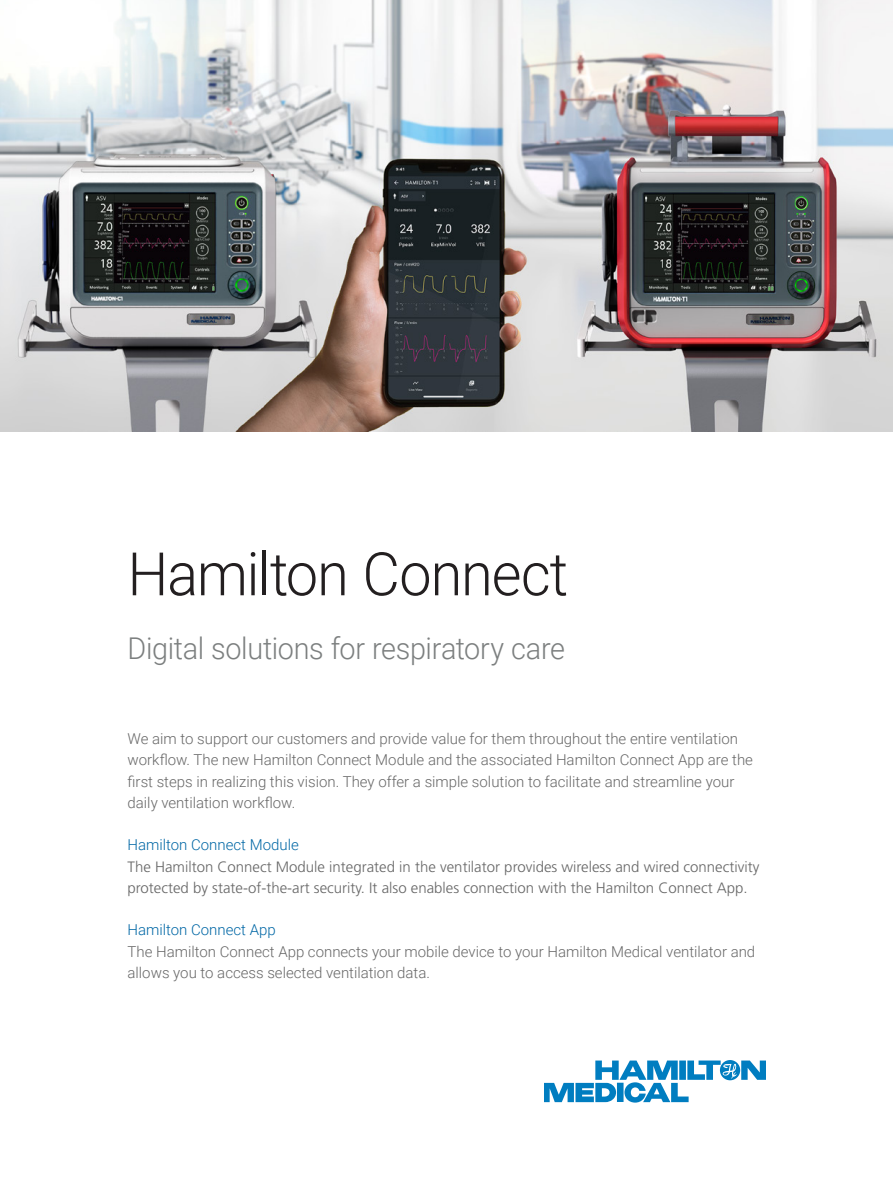
<style>
.page{position:relative;width:893px;height:1188px;background:#fff}
.page>*{position:absolute;margin:0;border:0;box-sizing:border-box;transform-origin:0 0}
.headline_small{font:300 60px "Roboto";letter-spacing:-.015em;color:#231f20;scale:.96 1}
.headline_small-2{font:300 30px "Roboto";letter-spacing:-.015em;color:#7c7f7f;scale:.96 1}
.t1{font:300 15px/21.3px "Roboto";color:#676767}
.t2{font:300 15px/21.3px "Frutiger LT Std";color:#676767}
.t3{font:300 15px "Roboto";color:#0067a5}
</style>
<div class="page">
<svg style="left:544px;top:1061px;width:221px;height:42px"></svg>
<img style="left:0;top:0;width:893px;height:432px">
<p class="headline_small" style="left:128px;top:532px;width:460px">Hamilton Connect</p>
<p class="headline_small-2" style="left:128px;top:627px;width:457px">Digital solutions for respiratory care</p>
<p class="t1" style="left:128px;top:728px;width:627px">We aim to support our customers and provide value for them throughout the entire ventilation workflow. The new Hamilton Connect Module and the associated Hamilton Connect App are the first steps in realizing this vision. They offer a simple solution to facilitate and streamline your daily ventilation workflow.</p>
<p class="t3" style="left:128px;top:835px;width:173px">Hamilton Connect Module</p>
<p class="t2" style="left:128px;top:856px;width:633px">The Hamilton Connect Module integrated in the ventilator provides wireless and wired connectivity protected by state‑of‑the‑art security. It also enables connection with the Hamilton Connect App.</p>
<p class="t3" style="left:128px;top:920px;width:150px">Hamilton Connect App</p>
<p class="t1" style="left:128px;top:940px;width:629px">The Hamilton Connect App connects your mobile device to your Hamilton Medical ventilator and allows you to access selected ventilation data.</p>
</div>
